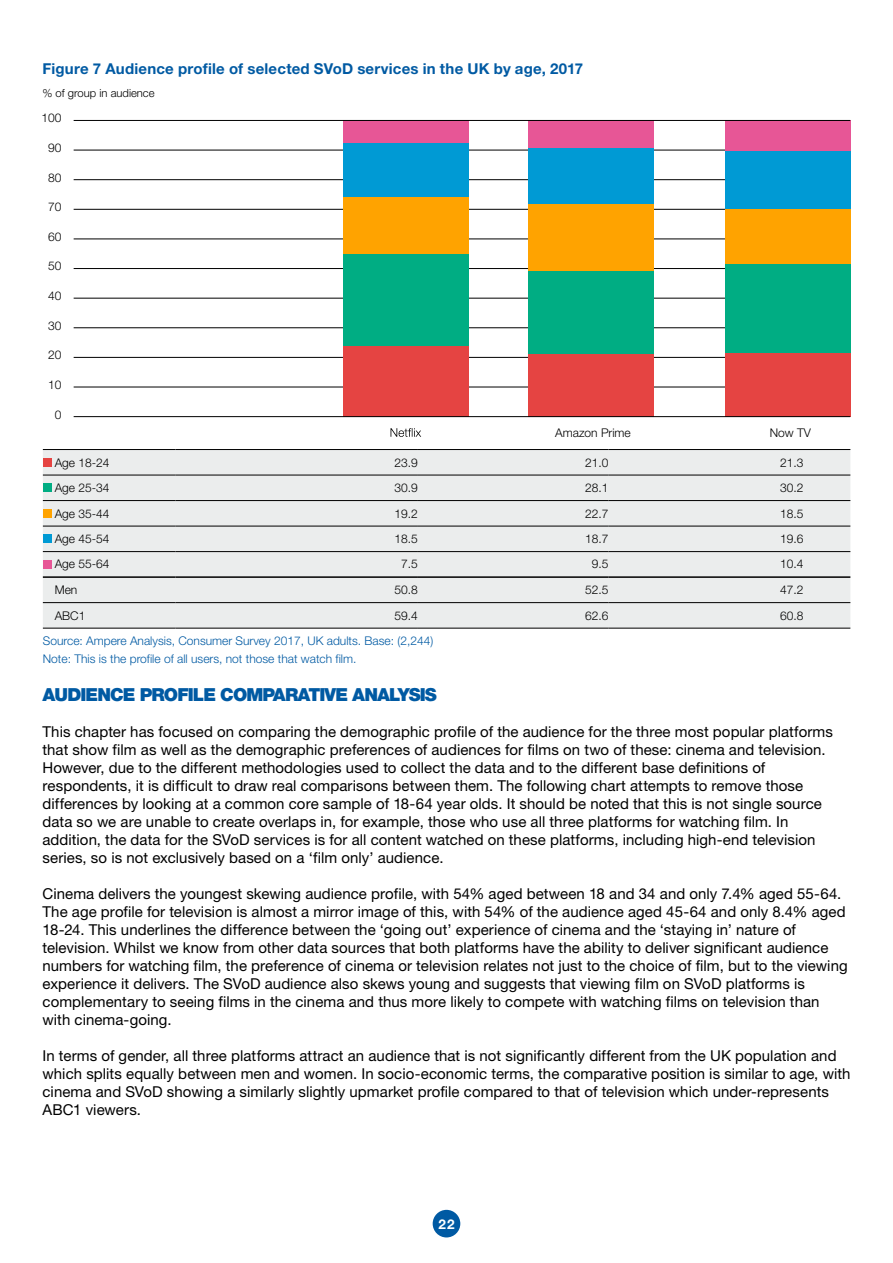
<style>
.page{position:relative;width:893px;height:1263px;background:#fff}
.page>*{position:absolute;margin:0;border:0;box-sizing:border-box;transform-origin:0 0}
.chapter_headings{font:900 18px "Helvetica Neue LT Std";letter-spacing:-.05em;color:#005aa3}
.Body_text{font:15px/18px "Helvetica Neue LT Std";letter-spacing:.005em;color:#000}
.Table_FIG_title{font:700 15px "Helvetica Neue LT Std";letter-spacing:.015em;color:#005aa3}
.t1{font:700 13.5px "Helvetica Neue LT Std";color:#fff}
.Source___credits{font:300 12px "Helvetica Neue LT Std";color:#005aa3}
.Paragraph_Basic_Text{font:300 12px "Helvetica Neue LT Std";color:#000}
.Table_Data{font:300 12px "Helvetica Neue LT Std";color:#000}
.Source_notes{font:300 11.25px "Helvetica Neue LT Std";color:#000}
</style>
<div class="page">
<div style="left:433px;top:1210px;width:27px;height:27px;background:#005aa3;border-radius:50%"></div>
<hr style="left:74px;top:387px;width:776px;height:1px;background:#000">
<hr style="left:74px;top:357px;width:776px;height:1px;background:#000">
<hr style="left:74px;top:327px;width:776px;height:1px;background:#000">
<hr style="left:74px;top:298px;width:776px;height:1px;background:#000">
<hr style="left:74px;top:268px;width:776px;height:1px;background:#000">
<hr style="left:74px;top:239px;width:776px;height:1px;background:#000">
<hr style="left:74px;top:209px;width:776px;height:1px;background:#000">
<hr style="left:74px;top:179px;width:776px;height:1px;background:#000">
<hr style="left:74px;top:150px;width:776px;height:1px;background:#000">
<div style="left:343px;top:120px;width:125px;height:23px;background:#e75696"></div>
<div style="left:529px;top:120px;width:125px;height:29px;background:#e75696"></div>
<div style="left:725px;top:120px;width:125px;height:31px;background:#e75696"></div>
<div style="left:343px;top:143px;width:125px;height:54px;background:#009ad4"></div>
<div style="left:529px;top:149px;width:125px;height:55px;background:#009ad4"></div>
<div style="left:725px;top:151px;width:125px;height:58px;background:#009ad4"></div>
<div style="left:343px;top:197px;width:125px;height:57px;background:#ffa300"></div>
<div style="left:529px;top:204px;width:125px;height:67px;background:#ffa300"></div>
<div style="left:725px;top:209px;width:125px;height:55px;background:#ffa300"></div>
<div style="left:343px;top:254px;width:125px;height:92px;background:#00ad83"></div>
<div style="left:529px;top:271px;width:125px;height:83px;background:#00ad83"></div>
<div style="left:725px;top:264px;width:125px;height:89px;background:#00ad83"></div>
<div style="left:343px;top:346px;width:125px;height:71px;background:#e54442"></div>
<div style="left:529px;top:354px;width:125px;height:63px;background:#e54442"></div>
<div style="left:725px;top:353px;width:125px;height:64px;background:#e54442"></div>
<svg style="left:391px;top:428px;width:30px;height:9px"></svg>
<div style="left:43px;top:450px;width:807px;height:178px;background:#ebeded"></div>
<hr style="left:43px;top:449px;width:133px;height:1px;background:#000">
<hr style="left:176px;top:449px;width:242px;height:1px;background:#000">
<hr style="left:418px;top:449px;width:190px;height:1px;background:#000">
<hr style="left:608px;top:449px;width:242px;height:1px;background:#000">
<hr style="left:43px;top:475px;width:133px;height:1px;background:#000">
<hr style="left:176px;top:475px;width:242px;height:1px;background:#000">
<hr style="left:418px;top:475px;width:190px;height:1px;background:#000">
<hr style="left:608px;top:475px;width:242px;height:1px;background:#000">
<hr style="left:43px;top:500px;width:133px;height:1px;background:#000">
<hr style="left:176px;top:500px;width:242px;height:1px;background:#000">
<hr style="left:418px;top:500px;width:190px;height:1px;background:#000">
<hr style="left:608px;top:500px;width:242px;height:1px;background:#000">
<hr style="left:43px;top:526px;width:133px;height:1px;background:#000">
<hr style="left:176px;top:526px;width:242px;height:1px;background:#000">
<hr style="left:418px;top:526px;width:190px;height:1px;background:#000">
<hr style="left:608px;top:526px;width:242px;height:1px;background:#000">
<hr style="left:43px;top:551px;width:133px;height:1px;background:#000">
<hr style="left:176px;top:551px;width:242px;height:1px;background:#000">
<hr style="left:418px;top:551px;width:190px;height:1px;background:#000">
<hr style="left:608px;top:551px;width:242px;height:1px;background:#000">
<hr style="left:43px;top:602px;width:133px;height:1px;background:#000">
<hr style="left:176px;top:602px;width:242px;height:1px;background:#000">
<hr style="left:418px;top:602px;width:190px;height:1px;background:#000">
<hr style="left:608px;top:602px;width:242px;height:1px;background:#000">
<hr style="left:43px;top:628px;width:133px;height:1px;background:#000">
<hr style="left:176px;top:628px;width:242px;height:1px;background:#000">
<hr style="left:418px;top:628px;width:190px;height:1px;background:#000">
<hr style="left:608px;top:628px;width:242px;height:1px;background:#000">
<hr style="left:43px;top:576px;width:133px;height:2px;background:#000">
<hr style="left:176px;top:576px;width:242px;height:2px;background:#000">
<hr style="left:418px;top:576px;width:190px;height:2px;background:#000">
<hr style="left:608px;top:576px;width:242px;height:2px;background:#000">
<div style="left:43px;top:458px;width:8px;height:9px;background:#e54442"></div>
<div style="left:43px;top:484px;width:8px;height:8px;background:#00ad83"></div>
<div style="left:43px;top:509px;width:8px;height:9px;background:#ffa300"></div>
<div style="left:43px;top:535px;width:8px;height:8px;background:#009ad4"></div>
<div style="left:43px;top:560px;width:8px;height:8px;background:#e75696"></div>
<hr style="left:74px;top:120px;width:776px;height:1px;background:#000">
<hr style="left:74px;top:416px;width:776px;height:1px;background:#000">
<p class="Table_FIG_title" style="left:43px;top:60px;width:542px">Figure 7 Audience profile of selected SVoD services in the UK by age, 2017</p>
<p class="Source_notes" style="left:43px;top:86px;width:114px">% of group in audience</p>
<p class="Paragraph_Basic_Text" style="left:41px;top:111px;width:22px">100</p>
<p class="Paragraph_Basic_Text" style="left:48px;top:140px;width:15px">90</p>
<p class="Paragraph_Basic_Text" style="left:48px;top:170px;width:15px">80</p>
<p class="Paragraph_Basic_Text" style="left:48px;top:200px;width:15px">70</p>
<p class="Paragraph_Basic_Text" style="left:48px;top:229px;width:15px">60</p>
<p class="Paragraph_Basic_Text" style="left:48px;top:259px;width:15px">50</p>
<p class="Paragraph_Basic_Text" style="left:48px;top:288px;width:15px">40</p>
<p class="Paragraph_Basic_Text" style="left:48px;top:318px;width:15px">30</p>
<p class="Paragraph_Basic_Text" style="left:48px;top:348px;width:15px">20</p>
<p class="Paragraph_Basic_Text" style="left:48px;top:377px;width:15px">10</p>
<p class="Paragraph_Basic_Text" style="left:55px;top:407px;width:8px">0</p>
<p class="Paragraph_Basic_Text" style="left:555px;top:425px;width:77px">Amazon Prime</p>
<p class="Paragraph_Basic_Text" style="left:770px;top:425px;width:43px">Now TV</p>
<p class="Paragraph_Basic_Text" style="left:55px;top:455px;width:56px">Age 18-24</p>
<p class="Table_Data" style="left:395px;top:455px;width:25px">23.9</p>
<p class="Table_Data" style="left:585px;top:455px;width:25px">21.0</p>
<p class="Table_Data" style="left:780px;top:455px;width:25px">21.3</p>
<p class="Paragraph_Basic_Text" style="left:55px;top:480px;width:56px">Age 25-34</p>
<p class="Table_Data" style="left:395px;top:480px;width:25px">30.9</p>
<p class="Table_Data" style="left:585px;top:480px;width:25px">28.1</p>
<p class="Table_Data" style="left:780px;top:480px;width:25px">30.2</p>
<p class="Paragraph_Basic_Text" style="left:55px;top:506px;width:56px">Age 35-44</p>
<p class="Table_Data" style="left:395px;top:506px;width:25px">19.2</p>
<p class="Table_Data" style="left:585px;top:506px;width:25px">22.7</p>
<p class="Table_Data" style="left:780px;top:506px;width:25px">18.5</p>
<p class="Paragraph_Basic_Text" style="left:55px;top:531px;width:56px">Age 45-54</p>
<p class="Table_Data" style="left:395px;top:531px;width:25px">18.5</p>
<p class="Table_Data" style="left:585px;top:531px;width:25px">18.7</p>
<p class="Table_Data" style="left:780px;top:531px;width:25px">19.6</p>
<p class="Paragraph_Basic_Text" style="left:55px;top:557px;width:56px">Age 55-64</p>
<p class="Table_Data" style="left:401px;top:557px;width:18px">7.5</p>
<p class="Table_Data" style="left:592px;top:557px;width:18px">9.5</p>
<p class="Table_Data" style="left:780px;top:557px;width:25px">10.4</p>
<p class="Paragraph_Basic_Text" style="left:55px;top:583px;width:24px">Men</p>
<p class="Table_Data" style="left:395px;top:583px;width:25px">50.8</p>
<p class="Table_Data" style="left:585px;top:583px;width:25px">52.5</p>
<p class="Table_Data" style="left:780px;top:583px;width:25px">47.2</p>
<p class="Paragraph_Basic_Text" style="left:55px;top:608px;width:32px">ABC1</p>
<p class="Table_Data" style="left:395px;top:608px;width:25px">59.4</p>
<p class="Table_Data" style="left:585px;top:608px;width:25px">62.6</p>
<p class="Table_Data" style="left:780px;top:608px;width:25px">60.8</p>
<p class="Source___credits" style="left:43px;top:634px;width:392px">Source: Ampere Analysis, Consumer Survey 2017, UK adults. Base: (2,244)</p>
<p class="Source___credits" style="left:43px;top:651px;width:315px">Note: This is the profile of all users, not those that watch film.</p>
<p class="chapter_headings" style="left:43px;top:684px;width:396px">AUDIENCE PROFILE COMPARATIVE ANALYSIS</p>
<p class="Body_text" style="left:43px;top:723px;width:792px">This chapter has focused on comparing the demographic profile of the audience for the three most popular platforms that show film as well as the demographic preferences of audiences for films on two of these: cinema and television.<br>However, due to the different methodologies used to collect the data and to the different base definitions of respondents, it is difficult to draw real comparisons between them. The following chart attempts to remove those differences by looking at a common core sample of 18-64 year olds. It should be noted that this is not single source data so we are unable to create overlaps in, for example, those who use all three platforms for watching film. In addition, the data for the SVoD services is for all content watched on these platforms, including high-end television series, so is not exclusively based on a ‘film only’ audience.</p>
<p class="Body_text" style="left:43px;top:885px;width:807px">Cinema delivers the youngest skewing audience profile, with 54% aged between 18 and 34 and only 7.4% aged 55-64.<br>The age profile for television is almost a mirror image of this, with 54% of the audience aged 45-64 and only 8.4% aged 18-24. This underlines the difference between the ‘going out’ experience of cinema and the ‘staying in’ nature of television. Whilst we know from other data sources that both platforms have the ability to deliver significant audience numbers for watching film, the preference of cinema or television relates not just to the choice of film, but to the viewing experience it delivers. The SVoD audience also skews young and suggests that viewing film on SVoD platforms is complementary to seeing films in the cinema and thus more likely to compete with watching films on television than with cinema-going.</p>
<p class="Body_text" style="left:43px;top:1047px;width:809px">In terms of gender, all three platforms attract an audience that is not significantly different from the UK population and which splits equally between men and women. In socio-economic terms, the comparative position is similar to age, with cinema and SVoD showing a similarly slightly upmarket profile compared to that of television which under-represents ABC1 viewers.</p>
<p class="t1" style="left:438px;top:1215px;width:18px">22</p>
</div>
